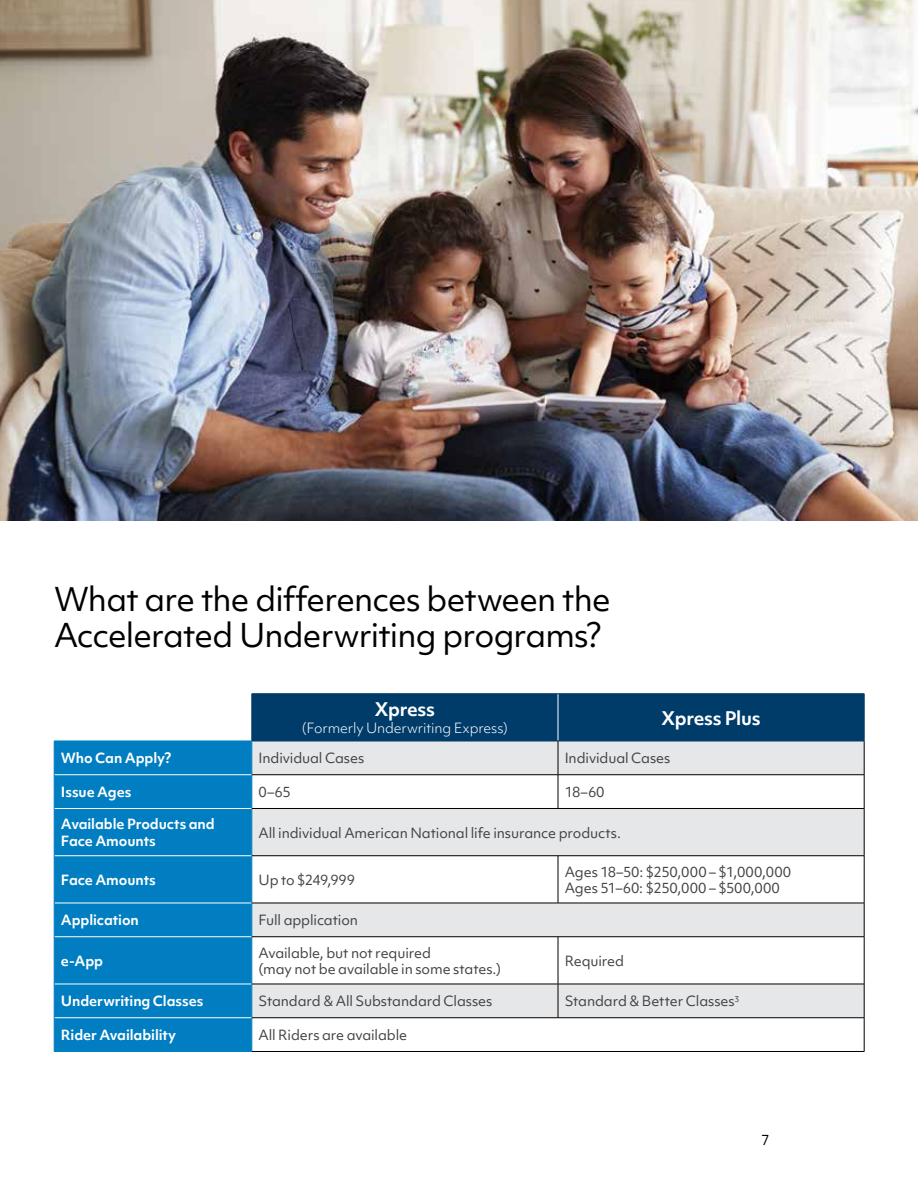
<style>
.page{position:relative;width:918px;height:1188px;background:#fff}
.page>*{position:absolute;margin:0;border:0;box-sizing:border-box;transform-origin:0 0}
.t1{font:31.5px/36px "Objektiv Mk 1";letter-spacing:-.03em;color:#000}
.t2{font:700 18px "Objektiv Mk 1";letter-spacing:-.015em;color:#fff}
.t3{font:13.5px/16.5px "Objektiv Mk 1";letter-spacing:-.01em;color:#414042}
.t4{font:700 13.5px/16.5px "Objektiv Mk 1";letter-spacing:-.005em;color:#fff}
.t5{font:300 13.5px "Objektiv Mk 1";letter-spacing:-.01em;color:#fff}
.t6{font:13.5px "Objektiv Mk 1";color:#000}
</style>
<div class="page">
<div style="left:253px;top:694px;width:611px;height:47px;background:#003c6a"></div>
<div style="left:55px;top:742px;width:197px;height:309px;background:#007ec1"></div>
<svg style="left:253px;top:742px;width:611px;height:113px;fill:#e6e7e8"></svg>
<svg style="left:253px;top:856px;width:611px;height:195px"></svg>
<hr style="left:54px;top:774px;width:198px;height:1px;background:#fff">
<hr style="left:54px;top:808px;width:198px;height:1px;background:#fff">
<hr style="left:54px;top:855px;width:198px;height:1px;background:#fff">
<hr style="left:54px;top:903px;width:198px;height:1px;background:#fff">
<hr style="left:54px;top:936px;width:198px;height:1px;background:#fff">
<hr style="left:54px;top:984px;width:198px;height:1px;background:#fff">
<hr style="left:54px;top:1017px;width:198px;height:1px;background:#fff">
<hr style="left:558px;top:694px;width:1px;height:47px;background:#fff">
<hr style="left:252px;top:693px;width:306px;height:1px;background:#003c6a">
<hr style="left:252px;top:694px;width:1px;height:47px;background:#003c6a">
<hr style="left:558px;top:693px;width:306px;height:1px;background:#003c6a">
<hr style="left:864px;top:694px;width:1px;height:47px;background:#003c6a">
<hr style="left:252px;top:741px;width:306px;height:1px;background:#003c6a">
<hr style="left:558px;top:741px;width:306px;height:1px;background:#003c6a">
<hr style="left:54px;top:741px;width:198px;height:1px;background:#007ec1">
<hr style="left:54px;top:741px;width:1px;height:34px;background:#007ec1">
<hr style="left:252px;top:741px;width:1px;height:34px;background:#007ec1">
<hr style="left:54px;top:775px;width:1px;height:33px;background:#007ec1">
<hr style="left:252px;top:775px;width:1px;height:33px;background:#007ec1">
<hr style="left:54px;top:808px;width:1px;height:48px;background:#007ec1">
<hr style="left:252px;top:808px;width:1px;height:48px;background:#007ec1">
<hr style="left:54px;top:856px;width:1px;height:47px;background:#007ec1">
<hr style="left:252px;top:856px;width:1px;height:47px;background:#007ec1">
<hr style="left:54px;top:903px;width:1px;height:34px;background:#007ec1">
<hr style="left:252px;top:903px;width:1px;height:34px;background:#007ec1">
<hr style="left:54px;top:937px;width:1px;height:47px;background:#007ec1">
<hr style="left:252px;top:937px;width:1px;height:47px;background:#007ec1">
<hr style="left:54px;top:984px;width:1px;height:34px;background:#007ec1">
<hr style="left:252px;top:984px;width:1px;height:34px;background:#007ec1">
<hr style="left:54px;top:1018px;width:1px;height:33px;background:#007ec1">
<hr style="left:252px;top:1018px;width:1px;height:33px;background:#007ec1">
<hr style="left:54px;top:1051px;width:198px;height:1px;background:#007ec1">
<hr style="left:558px;top:741px;width:1px;height:34px;background:#000">
<hr style="left:864px;top:741px;width:1px;height:34px;background:#000">
<hr style="left:252px;top:774px;width:306px;height:1px;background:#000">
<hr style="left:558px;top:774px;width:306px;height:1px;background:#000">
<hr style="left:558px;top:775px;width:1px;height:33px;background:#000">
<hr style="left:864px;top:775px;width:1px;height:33px;background:#000">
<hr style="left:252px;top:808px;width:306px;height:1px;background:#000">
<hr style="left:558px;top:808px;width:306px;height:1px;background:#000">
<hr style="left:864px;top:809px;width:1px;height:47px;background:#000">
<hr style="left:252px;top:855px;width:306px;height:1px;background:#000">
<hr style="left:558px;top:855px;width:306px;height:1px;background:#000">
<hr style="left:558px;top:856px;width:1px;height:47px;background:#000">
<hr style="left:864px;top:856px;width:1px;height:47px;background:#000">
<hr style="left:252px;top:903px;width:306px;height:1px;background:#000">
<hr style="left:558px;top:903px;width:306px;height:1px;background:#000">
<hr style="left:864px;top:903px;width:1px;height:34px;background:#000">
<hr style="left:252px;top:936px;width:306px;height:1px;background:#000">
<hr style="left:558px;top:936px;width:306px;height:1px;background:#000">
<hr style="left:558px;top:937px;width:1px;height:47px;background:#000">
<hr style="left:864px;top:937px;width:1px;height:47px;background:#000">
<hr style="left:252px;top:984px;width:306px;height:1px;background:#000">
<hr style="left:558px;top:984px;width:306px;height:1px;background:#000">
<hr style="left:558px;top:984px;width:1px;height:34px;background:#000">
<hr style="left:864px;top:984px;width:1px;height:34px;background:#000">
<hr style="left:252px;top:1017px;width:306px;height:1px;background:#000">
<hr style="left:558px;top:1017px;width:306px;height:1px;background:#000">
<hr style="left:864px;top:1018px;width:1px;height:33px;background:#000">
<hr style="left:252px;top:1051px;width:306px;height:1px;background:#000">
<hr style="left:558px;top:1051px;width:306px;height:1px;background:#000">
<img style="left:0;top:0;width:918px;height:521px">
<h1 class="t1" style="left:54px;top:580px;width:558px">What are the differences between the<br>Accelerated Underwriting programs?</h1>
<h2 class="t2" style="left:375px;top:697px;width:62px">Xpress</h2>
<p class="t5" style="left:302px;top:719px;width:208px">(Formerly Underwriting Express)</p>
<h2 class="t2" style="left:662px;top:705px;width:101px">Xpress Plus</h2>
<p class="t4" style="left:61px;top:750px;width:112px">Who Can Apply?</p>
<p class="t3" style="left:259px;top:750px;width:107px">Individual Cases</p>
<p class="t3" style="left:565px;top:750px;width:107px">Individual Cases</p>
<p class="t4" style="left:61px;top:783px;width:72px">Issue Ages</p>
<p class="t3" style="left:259px;top:784px;width:34px">0–65</p>
<p class="t3" style="left:565px;top:784px;width:41px">18–60</p>
<p class="t4" style="left:61px;top:816px;width:155px">Available Products and<br>Face Amounts</p>
<p class="t3" style="left:259px;top:824px;width:364px">All individual American National life insurance products.</p>
<p class="t4" style="left:61px;top:871px;width:96px">Face Amounts</p>
<p class="t3" style="left:259px;top:871px;width:98px">Up to $249,999</p>
<p class="t3" style="left:565px;top:863px;width:228px">Ages 18–50: $250,000 – $1,000,000<br>Ages 51–60: $250,000 – $500,000</p>
<p class="t4" style="left:61px;top:912px;width:79px">Application</p>
<p class="t3" style="left:259px;top:912px;width:101px">Full application</p>
<p class="t4" style="left:61px;top:952px;width:44px">e-App</p>
<p class="t3" style="left:259px;top:944px;width:244px">Available, but not required<br>(may not be available in some states.)</p>
<p class="t3" style="left:565px;top:952px;width:61px">Required</p>
<p class="t4" style="left:61px;top:993px;width:144px">Underwriting Classes</p>
<p class="t3" style="left:259px;top:993px;width:235px">Standard &amp; All Substandard Classes</p>
<p class="t3" style="left:565px;top:993px;width:176px">Standard &amp; Better Classes<sup>3</sup></p>
<p class="t4" style="left:61px;top:1027px;width:117px">Rider Availability</p>
<p class="t3" style="left:259px;top:1027px;width:150px">All Riders are available</p>
<p class="t6" style="left:761px;top:1131px;width:10px">7</p>
</div>
